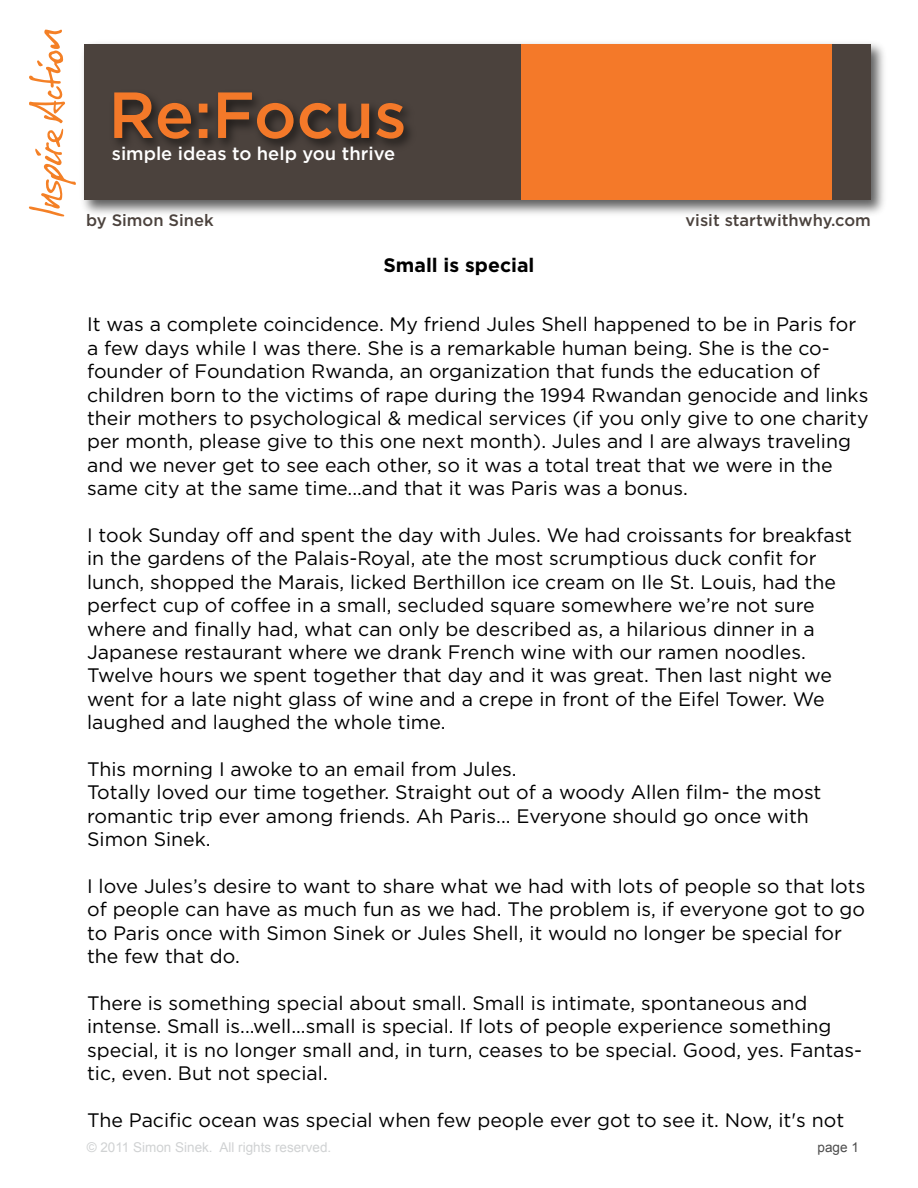
<style>
.page{position:relative;width:918px;height:1188px;background:#fff}
.page>*{position:absolute;margin:0;border:0;box-sizing:border-box;transform-origin:0 0}
.t1{font:500 65.1px "Gotham";color:#f47929}
.t2{font:19.5px/23.4px "Gotham";color:#000}
.t3{font:700 19.5px "Gotham";color:#000}
.t4{font:500 18.45px "Gotham";color:#fff}
.t5{font:500 16.5px "Gotham";color:#4b423d}
.t6{font:13.5px "Arial";color:#d0d2d3}
.t7{font:13.5px "Arial";color:#4d4d4d}
</style>
<div class="page">
<img style="left:83px;top:43px;width:801px;height:171px">
<div style="left:85px;top:45px;width:786px;height:155px;background:#4b423d"></div>
<div style="left:521px;top:45px;width:310px;height:155px;background:#f47929"></div>
<svg style="left:29px;top:30px;width:47px;height:186px"></svg>
<h1 class="t1" style="left:108px;top:78px;width:300px">Re:Focus</h1>
<p class="t4" style="left:112px;top:143px;width:285px">simple ideas to help you thrive</p>
<p class="t5" style="left:86px;top:211px;width:129px">by Simon Sinek</p>
<p class="t5" style="left:686px;top:211px;width:187px">visit startwithwhy.com</p>
<p class="t3" style="left:383px;top:253px;width:153px">Small is special</p>
<p class="t2" style="left:87px;top:312px;width:783px">It was a complete coincidence. My friend Jules Shell happened to be in Paris for a few days while I was there. She is a remarkable human being. She is the co&shy;founder of Foundation Rwanda, an organization that funds the education of children born to the victims of rape during the 1994 Rwandan genocide and links their mothers to psychological &amp; medical services (if you only give to one charity per month, please give to this one next month). Jules and I are always traveling and we never get to see each other, so it was a total treat that we were in the same city at the same time...and that it was Paris was a bonus.</p>
<p class="t2" style="left:87px;top:523px;width:767px">I took Sunday off and spent the day with Jules. We had croissants for breakfast in the gardens of the Palais-Royal, ate the most scrumptious duck confit for lunch, shopped the Marais, licked Berthillon ice cream on Ile St. Louis, had the perfect cup of coffee in a small, secluded square somewhere we’re not sure where and finally had, what can only be described as, a hilarious dinner in a Japanese restaurant where we drank French wine with our ramen noodles.<br>Twelve hours we spent together that day and it was great. Then last night we went for a late night glass of wine and a crepe in front of the Eifel Tower. We laughed and laughed the whole time.</p>
<p class="t2" style="left:87px;top:757px;width:736px">This morning I awoke to an email from Jules.<br>Totally loved our time together. Straight out of a woody Allen film- the most romantic trip ever among friends. Ah Paris... Everyone should go once with Simon Sinek.</p>
<p class="t2" style="left:87px;top:874px;width:780px">I love Jules’s desire to want to share what we had with lots of people so that lots of people can have as much fun as we had. The problem is, if everyone got to go to Paris once with Simon Sinek or Jules Shell, it would no longer be special for the few that do.</p>
<p class="t2" style="left:87px;top:991px;width:777px">There is something special about small. Small is intimate, spontaneous and intense. Small is...well...small is special. If lots of people experience something special, it is no longer small and, in turn, ceases to be special. Good, yes. Fantas&shy;tic, even. But not special.</p>
<p class="t2" style="left:87px;top:1108px;width:759px">The Pacific ocean was special when few people ever got to see it. Now, it's not</p>
<p class="t6" style="left:87px;top:1138px;width:246px">© 2011 Simon Sinek. All rights reserved.</p>
<p class="t7" style="left:818px;top:1138px;width:43px">page 1</p>
</div>
